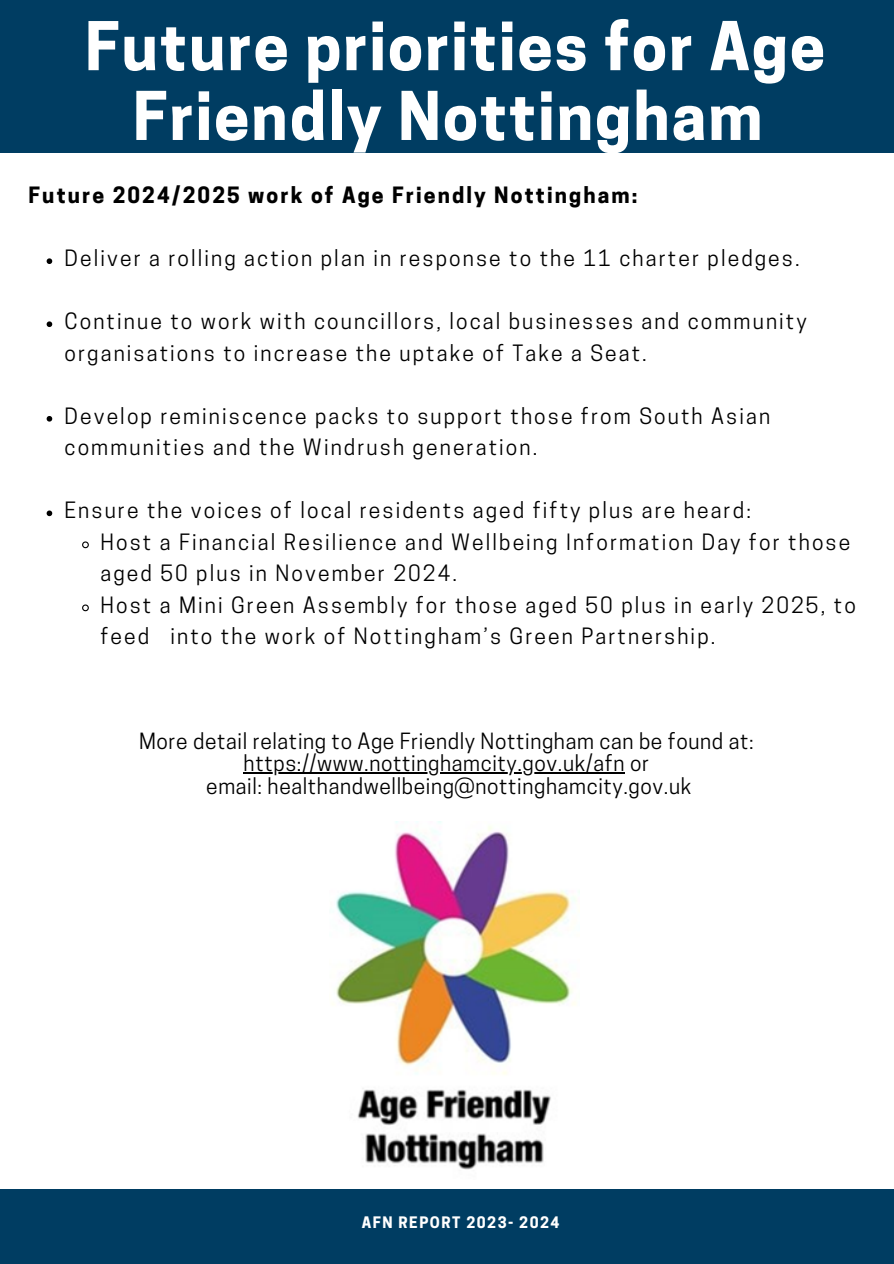
<style>
.page{position:relative;width:894px;height:1264px;background:#fff}
.page>*{position:absolute;margin:0;border:0;box-sizing:border-box;transform-origin:0 0}
.t1{font:700 63px/69.8px "Cooper Hewitt";letter-spacing:.03em;color:#fff;text-align:center}
.t2{font:21.15px/31.5px "Cooper Hewitt";letter-spacing:.1em;color:#000}
.t3{font:700 21.15px "Cooper Hewitt";letter-spacing:.1em;color:#000}
.t4{font:21px/22.5px "Cooper Hewitt";letter-spacing:.03em;color:#000;text-align:center}
.t5{font:700 14.85px "Cooper Hewitt";letter-spacing:.1em;color:#fff}
</style>
<div class="page">
<div style="left:0;top:0;width:893px;height:153px;background:#003d62"></div>
<div style="left:0;top:1189px;width:893px;height:74px;background:#003d62"></div>
<img style="left:332px;top:821px;width:245px;height:349px">
<svg style="left:47px;top:258px;width:5px;height:6px"></svg>
<svg style="left:47px;top:321px;width:5px;height:6px"></svg>
<svg style="left:47px;top:416px;width:5px;height:5px"></svg>
<svg style="left:47px;top:510px;width:5px;height:6px"></svg>
<svg style="left:82px;top:541px;width:7px;height:8px"></svg>
<svg style="left:82px;top:604px;width:7px;height:8px"></svg>
<hr style="left:243px;top:772px;width:382px;height:1px;background:#000">
<p class="t1" style="left:85px;top:20px;width:741px">Future priorities for Age<br>Friendly Nottingham</p>
<h1 class="t3" style="left:29px;top:187px;width:610px">Future 2024/2025 work of Age Friendly Nottingham:</h1>
<h2 class="t2" style="left:64px;top:245px;width:736px">Deliver a rolling action plan in response to the 11 charter pledges.</h2>
<p class="t2" style="left:64px;top:308px;width:743px">Continue to work with councillors, local businesses and community organisations to increase the uptake of Take a Seat.</p>
<p class="t2" style="left:64px;top:403px;width:707px">Develop reminiscence packs to support those from South Asian communities and the Windrush generation.</p>
<p class="t2" style="left:64px;top:497px;width:687px">Ensure the voices of local residents aged fifty plus are heard:</p>
<p class="t2" style="left:100px;top:529px;width:751px">Host a Financial Resilience and Wellbeing Information Day for those aged 50 plus in November 2024.</p>
<p class="t2" style="left:100px;top:592px;width:756px">Host a Mini Green Assembly for those aged 50 plus in early 2025, to feed into the work of Nottingham’s Green Partnership.</p>
<p class="t4" style="left:139px;top:732px;width:616px">More detail relating to Age Friendly Nottingham can be found at:</p>
<p class="t4" style="left:206px;top:754px;width:486px">https://www.nottinghamcity.gov.uk/afn or<br>email: healthandwellbeing@nottinghamcity.gov.uk</p>
<h2 class="t5" style="left:361px;top:1217px;width:199px">AFN REPORT 2023- 2024</h2>
</div>
